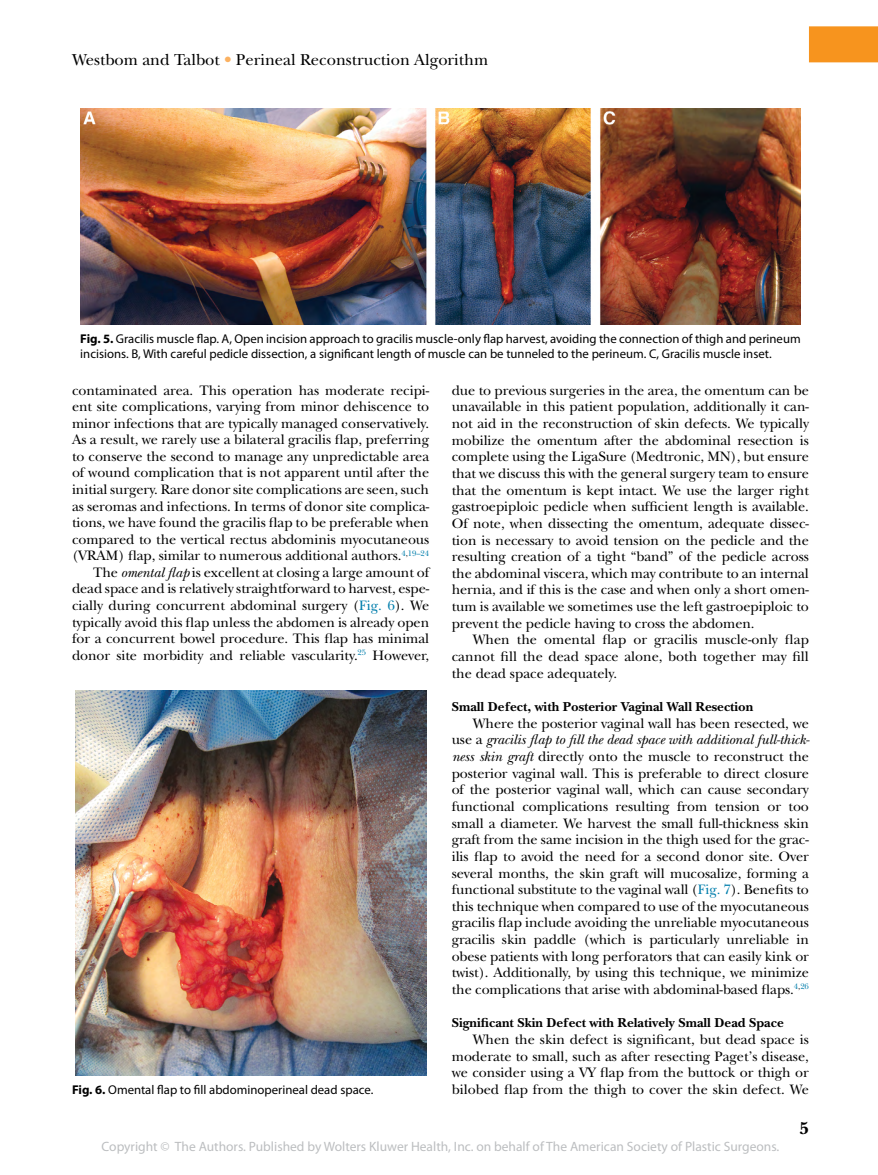
<style>
.page{position:relative;width:878px;height:1175px;background:#fff}
.page>*{position:absolute;margin:0;border:0;box-sizing:border-box;transform-origin:0 0}
.t1{font:700 18px "New Baskerville Std";color:#000}
.t2{font:16.5px "New Baskerville Std";color:#000}
.t3{font:14.25px/16.6px "New Baskerville Std";letter-spacing:-.005em;color:#000;text-align:justify}
.t4{font:13.5px "Myriad Pro";color:#bcbec0}
.t5{font:700 13.5px "New Baskerville Std";color:#000}
.t6{font:12.75px/15px "Myriad Pro";color:#000}
.s1{color:#fbb161}
.s2{font-weight:700}
.s3{font-style:italic}
.s4{color:#017eac}
</style>
<div class="page">
<div style="left:808px;top:26px;width:70px;height:36px;background:#f7941e"></div>
<img style="left:80px;top:108px;width:720px;height:216px">
<img style="left:75px;top:690px;width:351px;height:385px">
<p class="t2" style="left:72px;top:50px;width:417px">Westbom and Talbot <span class="s1">•</span> Perineal Reconstruction Algorithm</p>
<p class="t6" style="left:80px;top:331px;width:722px"><span class="s2">Fig. 5.</span> Gracilis muscle flap. A, Open incision approach to gracilis muscle-only flap harvest, avoiding the connection of thigh and perineum incisions. B, With careful pedicle dissection, a significant length of muscle can be tunneled to the perineum. C, Gracilis muscle inset.</p>
<p class="t3" style="left:72px;top:382px;width:359px;text-align:right">contaminated area. This operation has moderate recipi&shy;ent site complications, varying from minor dehiscence to minor infections that are typically managed conservatively.<br>As a result, we rarely use a bilateral gracilis flap, preferring to conserve the second to manage any unpredictable area of wound complication that is not apparent until after the initial surgery. Rare donor site complications are seen, such as seromas and infections. In terms of donor site complica&shy;tions, we have found the gracilis flap to be preferable when compared to the vertical rectus abdominis myocutaneous (VRAM) flap, similar to numerous additional authors.<sup>4</sup><sup>,</sup><sup>19–24<br></sup>The <span class="s3">omental flap</span> is excellent at closing a large amount of dead space and is relatively straightforward to harvest, espe&shy;cially during concurrent abdominal surgery (<span class="s4">Fig. 6</span>). We typically avoid this flap unless the abdomen is already open for a concurrent bowel procedure. This flap has minimal donor site morbidity and reliable vascularity.<sup>25</sup> However,</p>
<p class="t3" style="left:452px;top:382px;width:359px">due to previous surgeries in the area, the omentum can be unavailable in this patient population, additionally it can&shy;not aid in the reconstruction of skin defects. We typically mobilize the omentum after the abdominal resection is complete using the LigaSure (Medtronic, MN), but ensure that we discuss this with the general surgery team to ensure that the omentum is kept intact. We use the larger right gastroepiploic pedicle when sufficient length is available.<br>Of note, when dissecting the omentum, adequate dissec&shy;tion is necessary to avoid tension on the pedicle and the resulting creation of a tight “band” of the pedicle across the abdominal viscera, which may contribute to an internal hernia, and if this is the case and when only a short omen&shy;tum is available we sometimes use the left gastroepiploic to prevent the pedicle having to cross the abdomen.</p>
<p class="t3" style="left:452px;top:631px;width:359px;text-indent:21px">When the omental flap or gracilis muscle-only flap cannot fill the dead space alone, both together may fill the dead space adequately.</p>
<p class="t5" style="left:452px;top:698px;width:303px">Small Defect, with Posterior Vaginal Wall Resection</p>
<p class="t3" style="left:451px;top:715px;width:359px;text-indent:21px">Where the posterior vaginal wall has been resected, we use a <span class="s3">gracilis flap to fill the dead space with additional full-thick&shy;ness skin graft</span> directly onto the muscle to reconstruct the posterior vaginal wall. This is preferable to direct closure of the posterior vaginal wall, which can cause secondary functional complications resulting from tension or too small a diameter. We harvest the small full-thickness skin graft from the same incision in the thigh used for the grac&shy;ilis flap to avoid the need for a second donor site. Over several months, the skin graft will mucosalize, forming a functional substitute to the vaginal wall (<span class="s4">Fig. 7</span>). Benefits to this technique when compared to use of the myocutaneous gracilis flap include avoiding the unreliable myocutaneous gracilis skin paddle (which is particularly unreliable in obese patients with long perforators that can easily kink or twist). Additionally, by using this technique, we minimize the complications that arise with abdominal-based flaps.<sup>4</sup><sup>,</sup><sup>26</sup></p>
<p class="t5" style="left:452px;top:1015px;width:333px">Significant Skin Defect with Relatively Small Dead Space</p>
<p class="t3" style="left:451px;top:1031px;width:359px;text-indent:21px">When the skin defect is significant, but dead space is moderate to small, such as after resecting Paget’s disease, we consider using a VY flap from the buttock or thigh or bilobed flap from the thigh to cover the skin defect. We</p>
<p class="t6" style="left:72px;top:1082px;width:303px"><span class="s2">Fig. 6.</span> Omental flap to fill abdominoperineal dead space.</p>
<p class="t4" style="left:102px;top:1138px;width:679px">Copyright © The Authors. Published by Wolters Kluwer Health, Inc. on behalf of The American Society of Plastic Surgeons.</p>
<p class="t1" style="left:799px;top:1118px;width:11px">5</p>
</div>
